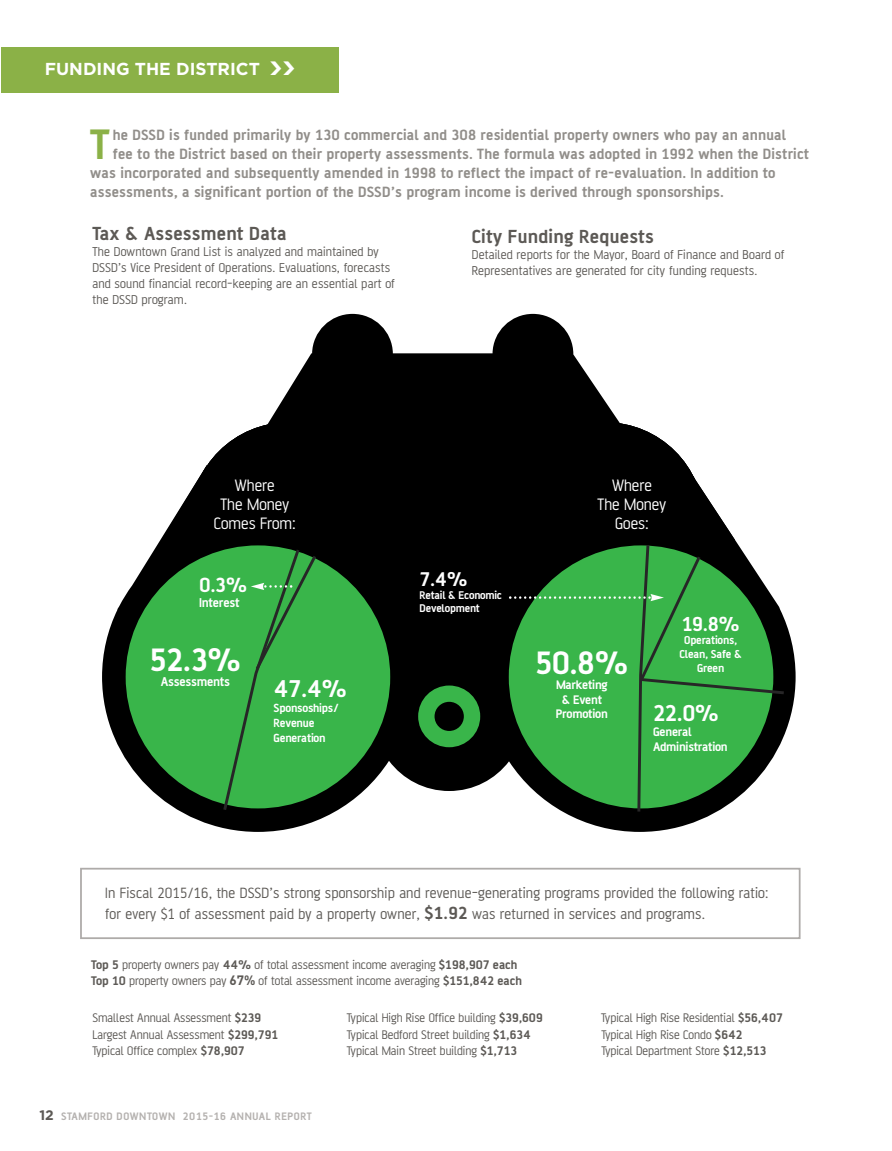
<style>
.page{position:relative;width:892px;height:1151px;background:#fff}
.page>*{position:absolute;margin:0;border:0;box-sizing:border-box;transform-origin:0 0}
.t1{font:700 45.68px "AF Battersea";color:#8bb147}
.t2{font:700 34.82px "AF Battersea";color:#fff}
.t3{font:700 26.07px "AF Battersea";color:#fff}
.t4{font:700 24.68px "AF Battersea";color:#fff}
.t5{font:700 22.05px "AF Battersea";color:#fff}
.t6{font:700 21.7px "AF Battersea";color:#fff}
.t7{font:700 21.35px "AF Battersea";color:#fff}
.t8{font:700 20.3px "AF Battersea";letter-spacing:.01em;color:#5c5955}
.t9{font:17.68px/19.1px "AF Battersea";color:#fff;text-align:center}
.t10{font:700 17.32px "Gotham";color:#fff}
.t11{font:700 15.92px "AF Battersea";letter-spacing:.01em;color:#918e8a}
.t12{font:15.92px/20.3px "AF Battersea";letter-spacing:.01em;color:#5c5955}
.t13{font:13.83px/15.9px "AF Battersea";letter-spacing:.01em;color:#5c5955}
.t14{font:700 13.83px "AF Battersea";letter-spacing:-.015em;color:#fff}
.t15{font:13.47px/16.4px "AF Battersea";color:#5c5955}
.t16{font:700 13.3px/14.7px "AF Battersea";letter-spacing:-.02em;color:#fff;text-align:center}
.t17{font:700 12.78px/15.2px "AF Battersea";letter-spacing:-.015em;color:#fff}
.t18{font:700 12.42px/13.7px "AF Battersea";letter-spacing:-.015em;color:#fff;text-align:center}
.t19{font:700 12.08px/13.3px "AF Battersea";letter-spacing:-.02em;color:#fff}
.t20{font:700 11.55px "AF Battersea";letter-spacing:.05em;color:#b4b1af}
.s1{font-family:"U.S.S.Dallas";font-weight:400;font-size:20.3px}
.s2{font-weight:700;font-size:18.9px}
.s3{font-weight:700}
.s4{font-family:"DIN";font-weight:700}
.s5{font-family:"Gotham";font-size:13.83px;color:#5c5955}
</style>
<div class="page">
<div style="left:80px;top:867px;width:720px;height:72px;border:2px solid #aeaba9"></div>
<svg style="left:102px;top:314px;width:693px;height:517px"></svg>
<svg style="left:190px;top:422px;width:513px;height:42px;fill:#000"></svg>
<div style="left:163px;top:464px;width:571px;height:229px;background:#000"></div>
<div style="left:126px;top:545px;width:264px;height:263px;background:#39b54a;border-radius:50%"></div>
<div style="left:410px;top:564px;width:76px;height:75px;background:#000;border-radius:50%"></div>
<div style="left:418px;top:685px;width:62px;height:62px;background:#39b54a;border-radius:50%"></div>
<div style="left:434px;top:701px;width:29px;height:30px;background:#000;border-radius:50%"></div>
<div style="left:1px;top:47px;width:338px;height:45px;background:#8bb147"></div>
<svg style="left:221px;top:546px;width:97px;height:267px"></svg>
<svg style="left:508px;top:542px;width:278px;height:272px;background:#3b9247"></svg>
<p class="t10" style="left:45px;top:62px;width:253px">FUNDING THE DISTRICT <span class="s1">&gt;&gt;</span></p>
<h1 class="t1" style="left:90px;top:130px;width:21px">T</h1>
<p class="t11" style="left:113px;top:130px;width:674px">he DSSD is funded primarily by 130 commercial and 308 residential property owners who pay an annual</p>
<p class="t11" style="left:113px;top:149px;width:697px">fee to the District based on their property assessments. The formula was adopted in 1992 when the District</p>
<p class="t11" style="left:90px;top:168px;width:686px">was incorporated and subsequently amended in 1998 to reflect the impact of re-evaluation. In addition to</p>
<p class="t11" style="left:90px;top:187px;width:635px">assessments, a significant portion of the DSSD’s program income is derived through sponsorships.</p>
<h3 class="t8" style="left:92px;top:227px;width:196px">Tax &amp; Assessment Data</h3>
<p class="t13" style="left:92px;top:245px;width:304px">The Downtown Grand List is analyzed and maintained by DSSD’s Vice President of Operations. Evaluations, forecasts and sound financial record-keeping are an essential part of the DSSD program.</p>
<h3 class="t8" style="left:471px;top:230px;width:183px">City Funding Requests</h3>
<p class="t13" style="left:471px;top:248px;width:314px">Detailed reports for the Mayor, Board of Finance and Board of<br>Representatives are generated for city funding requests.</p>
<h3 class="t9" style="left:214px;top:477px;width:83px">Where<br>The Money<br>Comes From:</h3>
<h3 class="t9" style="left:597px;top:477px;width:70px">Where<br>The Money<br>Goes:</h3>
<h3 class="t5" style="left:199px;top:578px;width:50px">0.3%</h3>
<p class="t14" style="left:199px;top:598px;width:42px">Interest</p>
<h2 class="t2" style="left:149px;top:648px;width:93px">52.3%</h2>
<p class="t14" style="left:161px;top:677px;width:70px">Assessments</p>
<h3 class="t3" style="left:273px;top:680px;width:75px">47.4%</h3>
<p class="t17" style="left:273px;top:701px;width:67px">Sponsoships/<br>Revenue<br>Generation</p>
<h3 class="t7" style="left:419px;top:572px;width:49px">7.4%</h3>
<p class="t19" style="left:419px;top:589px;width:84px">Retail &amp; Economic<br>Development</p>
<h2 class="t2" style="left:535px;top:652px;width:95px">50.8%</h2>
<p class="t16" style="left:555px;top:678px;width:53px">Marketing &amp; Event<br>Promotion</p>
<h3 class="t6" style="left:681px;top:616px;width:59px">19.8%</h3>
<p class="t18" style="left:679px;top:634px;width:64px">Operations,<br>Clean, Safe &amp;</p>
<p class="t18" style="left:696px;top:661px;width:29px">Green</p>
<h3 class="t4" style="left:652px;top:705px;width:68px">22.0%</h3>
<p class="t16" style="left:652px;top:725px;width:76px;text-align:left">General<br>Administration</p>
<p class="t12" style="left:105px;top:884px;width:664px">In Fiscal 2015/16, the DSSD’s strong sponsorship and revenue-generating programs provided the following ratio: for every $1 of assessment paid by a property owner, <span class="s2">$1.92</span> was returned in services and programs.</p>
<p class="t15" style="left:91px;top:957px;width:432px"><span class="s3">Top 5</span> property owners pay <span class="s3">44%</span> of total assessment income averaging <span class="s3">$198,907 each<br>Top 10</span> property owners pay <span class="s4">67%</span> of total assessment income averaging <span class="s3">$151,842 each</span></p>
<p class="t15" style="left:92px;top:1011px;width:187px">Smallest Annual Assessment <span class="s3">$239<br></span>Largest Annual Assessment <span class="s3">$299,791<br></span>Typical Office complex <span class="s3">$78,907</span></p>
<p class="t15" style="left:347px;top:1010px;width:197px">Typical High Rise Office building <span class="s3">$39,609<br></span>Typical Bedford Street building <span class="s3">$1,634<br></span>Typical Main Street building <span class="s3">$1,713</span></p>
<p class="t15" style="left:601px;top:1010px;width:183px">Typical High Rise Residential <span class="s3">$56,407<br></span>Typical High Rise Condo <span class="s3">$642<br></span>Typical Department Store <span class="s3">$12,513</span></p>
<p class="t20" style="left:39px;top:1111px;width:274px"><span class="s5">12</span> STAMFORD DOWNTOWN 2015-16 ANNUAL REPORT</p>
</div>
